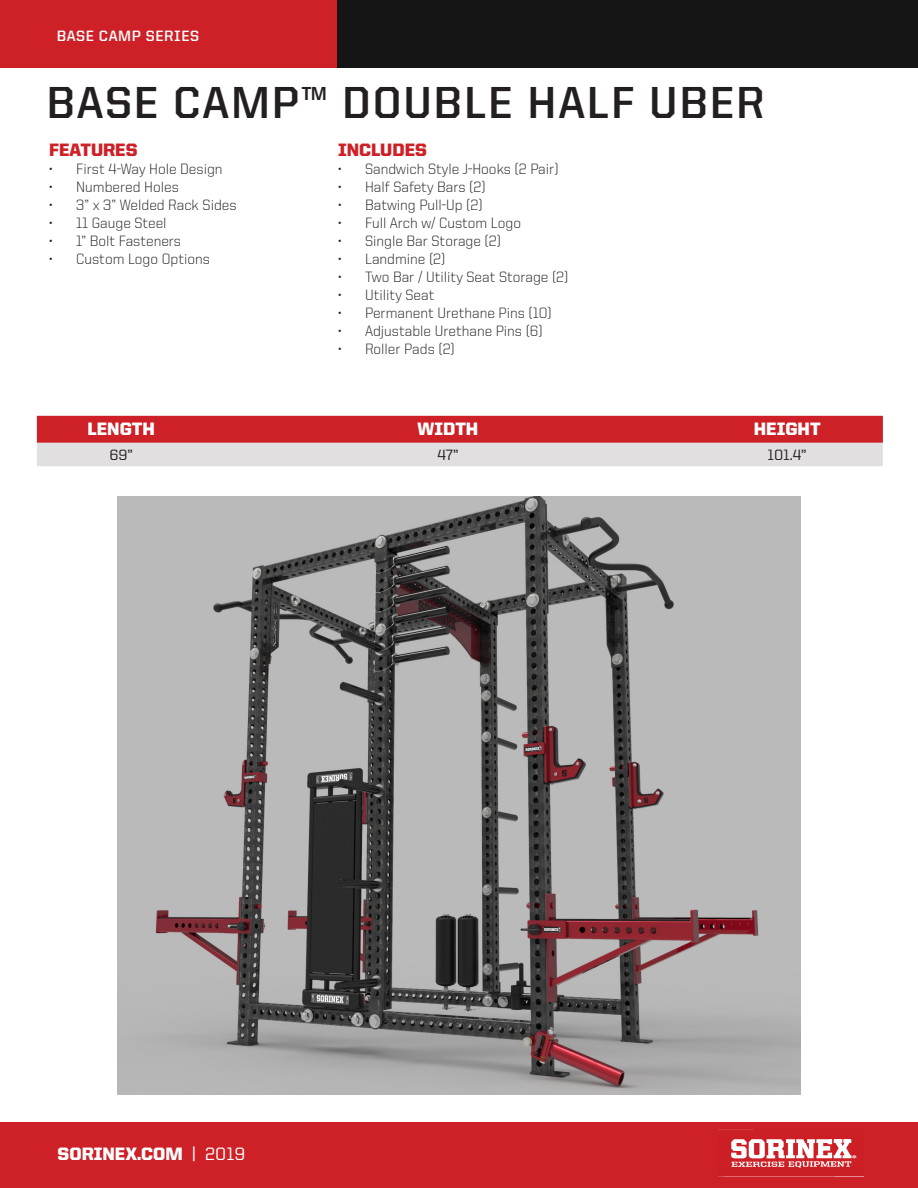
<style>
.page{position:relative;width:918px;height:1188px;background:#fff}
.page>*{position:absolute;margin:0;border:0;box-sizing:border-box;transform-origin:0 0}
.Story_Title{font:700 45px "United Sans Reg";letter-spacing:.04em;color:#231f20}
.t1{font:900 18px "United Sans Reg";color:#fff}
.t2{font:900 18px "United Sans Reg";color:#cd2027}
.t3{font:300 15px "United Sans Reg";color:#231f20}
.Page_Number_Title{font:700 15px "United Sans Reg";letter-spacing:.04em;color:#fff}
.t4{font:500 15px "United Sans Reg";color:#231f20}
.s1{font-weight:500}
</style>
<div class="page">
<div style="left:0;top:1122px;width:918px;height:66px;background:#cd2027"></div>
<img style="left:731px;top:1139px;width:126px;height:29px">
<svg style="left:37px;top:416px;width:846px;height:50px;background:#d6797d"></svg>
<img style="left:117px;top:497px;width:684px;height:598px">
<div style="left:0;top:0;width:375px;height:68px;background:#cd2027"></div>
<div style="left:338px;top:0;width:580px;height:68px;background:#151515"></div>
<p class="Page_Number_Title" style="left:57px;top:28px;width:144px">BASE CAMP SERIES</p>
<p class="Story_Title" style="left:46px;top:78px;width:720px">BASE CAMP™ DOUBLE HALF UBER</p>
<p class="t2" style="left:49px;top:139px;width:90px">FEATURES</p>
<p class="t3" style="left:49px;top:161px;width:175px">• First 4-Way Hole Design</p>
<p class="t3" style="left:49px;top:179px;width:131px">• Numbered Holes</p>
<p class="t3" style="left:49px;top:197px;width:189px">• 3” x 3” Welded Rack Sides</p>
<p class="t3" style="left:49px;top:215px;width:119px">• 11 Gauge Steel</p>
<p class="t3" style="left:49px;top:233px;width:133px">• 1” Bolt Fasteners</p>
<p class="t3" style="left:49px;top:251px;width:162px">• Custom Logo Options</p>
<p class="t2" style="left:338px;top:139px;width:90px">INCLUDES</p>
<p class="t3" style="left:338px;top:161px;width:222px">• Sandwich Style J-Hooks (2 Pair)</p>
<p class="t3" style="left:338px;top:179px;width:149px">• Half Safety Bars (2)</p>
<p class="t3" style="left:338px;top:197px;width:146px">• Batwing Pull-Up (2)</p>
<p class="t3" style="left:338px;top:215px;width:185px">• Full Arch w/ Custom Logo</p>
<p class="t3" style="left:338px;top:233px;width:164px">• Single Bar Storage (2)</p>
<p class="t3" style="left:338px;top:251px;width:109px">• Landmine (2)</p>
<p class="t3" style="left:338px;top:269px;width:232px">• Two Bar / Utility Seat Storage (2)</p>
<p class="t3" style="left:338px;top:287px;width:98px">• Utility Seat</p>
<p class="t3" style="left:338px;top:305px;width:215px">• Permanent Urethane Pins (10)</p>
<p class="t3" style="left:338px;top:323px;width:206px">• Adjustable Urethane Pins (6)</p>
<p class="t3" style="left:338px;top:341px;width:118px">• Roller Pads (2)</p>
<p class="t1" style="left:88px;top:419px;width:69px">LENGTH</p>
<p class="t1" style="left:418px;top:419px;width:62px">WIDTH</p>
<p class="t1" style="left:754px;top:419px;width:68px">HEIGHT</p>
<p class="t4" style="left:109px;top:447px;width:25px">69”</p>
<p class="t4" style="left:437px;top:447px;width:23px">47”</p>
<p class="t4" style="left:767px;top:447px;width:41px">101.4”</p>
<p class="t1" style="left:58px;top:1144px;width:189px">SORINEX.COM <span class="s1">| 2019</span></p>
</div>
